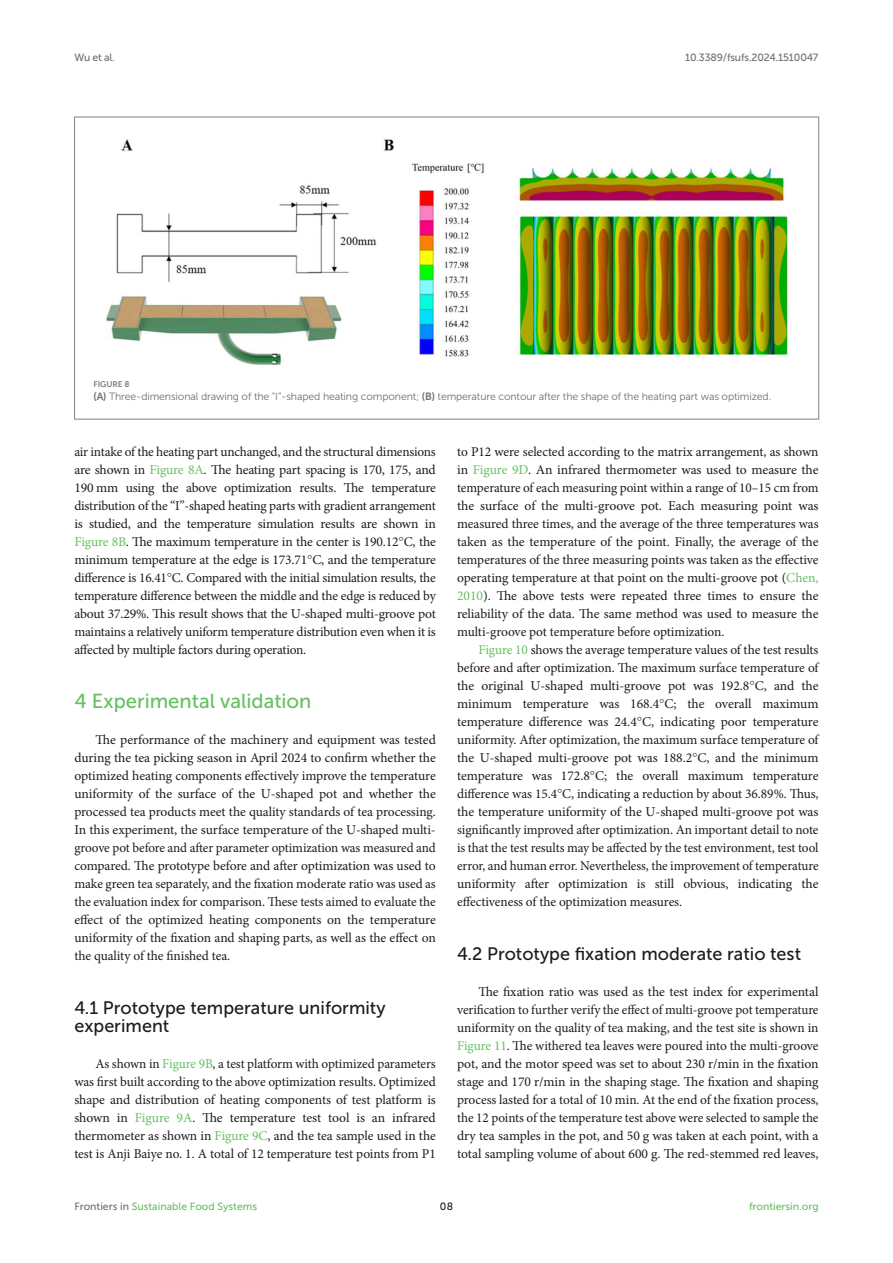
<style>
.page{position:relative;width:893px;height:1263px;background:#fff}
.page>*{position:absolute;margin:0;border:0;box-sizing:border-box;transform-origin:0 0}
.HEAD_1{font:20.25px "Museo Sans 500";color:#65c161}
.HEAD_2{font:18px/18px "Museo Sans 500";color:#1b1c1b}
.TEXT{font:13.5px/18px "Minion Pro";letter-spacing:-.01em;color:#1b1c1b;text-align:justify}
.FIG_LEG{font:10.5px "Museo Sans 300";letter-spacing:-.01em;color:#706f70}
.t1{font:10.5px "Museo Sans 500";color:#65c161}
.t2{font:10.5px "Museo Sans 500";letter-spacing:-.015em;color:#706f70}
.t3{font:10.5px "Museo Sans 500";color:#1b1c1b}
.FIG_HD{font:8.25px "Museo Sans 700";letter-spacing:-.01em;color:#7e7f7f}
.s1{font-family:"Museo Sans 700"}
.s2{color:#65c161}
.s3{font-family:"STIX"}
.s4{color:#706f70}
</style>
<div class="page">
<img style="left:106px;top:139px;width:682px;height:226px">
<p class="t2" style="left:74px;top:51px;width:42px">Wu et al.</p>
<p class="t2" style="left:685px;top:51px;width:135px">10.3389/fsufs.2024.1510047</p>
<p class="FIG_HD" style="left:94px;top:379px;width:37px">FIGURE 8</p>
<p class="FIG_LEG" style="left:94px;top:391px;width:679px"><span class="s1">(A)</span> Three-dimensional drawing of the “I”-shaped heating component; <span class="s1">(B)</span> temperature contour after the shape of the heating part was optimized.</p>
<p class="TEXT" style="left:74px;top:443px;width:363px">air intake of the heating part unchanged, and the structural dimensions are shown in <span class="s2">Figure 8A</span>. The heating part spacing is 170, 175, and 190 mm using the above optimization results. The temperature distribution of the “I”-shaped heating parts with gradient arrangement is studied, and the temperature simulation results are shown in <span class="s2">Figure 8B</span>. The maximum temperature in the center is 190.12<span class="s3">°</span>C, the minimum temperature at the edge is 173.71<span class="s3">°</span>C, and the temperature difference is 16.41<span class="s3">°</span>C. Compared with the initial simulation results, the temperature difference between the middle and the edge is reduced by about 37.29%. This result shows that the U-shaped multi-groove pot maintains a relatively uniform temperature distribution even when it is affected by multiple factors during operation.</p>
<p class="HEAD_1" style="left:74px;top:690px;width:239px">4 Experimental validation</p>
<p class="TEXT" style="left:74px;top:731px;width:363px;text-indent:21px">The performance of the machinery and equipment was tested during the tea picking season in April 2024 to confirm whether the optimized heating components effectively improve the temperature uniformity of the surface of the U-shaped pot and whether the processed tea products meet the quality standards of tea processing.<br>In this experiment, the surface temperature of the U-shaped multi&shy;groove pot before and after parameter optimization was measured and compared. The prototype before and after optimization was used to make green tea separately, and the fixation moderate ratio was used as the evaluation index for comparison. These tests aimed to evaluate the effect of the optimized heating components on the temperature uniformity of the fixation and shaping parts, as well as the effect on the quality of the finished tea.</p>
<p class="HEAD_2" style="left:74px;top:999px;width:313px">4.1 Prototype temperature uniformity experiment</p>
<p class="TEXT" style="left:74px;top:1055px;width:363px;text-indent:21px">As shown in <span class="s2">Figure 9B</span>, a test platform with optimized parameters was first built according to the above optimization results. Optimized shape and distribution of heating components of test platform is shown in <span class="s2">Figure 9A</span>. The temperature test tool is an infrared thermometer as shown in <span class="s2">Figure 9C</span>, and the tea sample used in the test is Anji Baiye no. 1. A total of 12 temperature test points from P1</p>
<p class="TEXT" style="left:457px;top:443px;width:363px">to P12 were selected according to the matrix arrangement, as shown in <span class="s2">Figure 9D</span>. An infrared thermometer was used to measure the temperature of each measuring point within a range of 10–15 cm from the surface of the multi-groove pot. Each measuring point was measured three times, and the average of the three temperatures was taken as the temperature of the point. Finally, the average of the temperatures of the three measuring points was taken as the effective operating temperature at that point on the multi-groove pot (<span class="s2">Chen, 2010</span>). The above tests were repeated three times to ensure the reliability of the data. The same method was used to measure the multi-groove pot temperature before optimization.</p>
<p class="TEXT" style="left:457px;top:641px;width:363px;text-indent:21px"><span class="s2">Figure 10</span> shows the average temperature values of the test results before and after optimization. The maximum surface temperature of the original U-shaped multi-groove pot was 192.8<span class="s3">°</span>C, and the minimum temperature was 168.4<span class="s3">°</span>C; the overall maximum temperature difference was 24.4<span class="s3">°</span>C, indicating poor temperature uniformity. After optimization, the maximum surface temperature of the U-shaped multi-groove pot was 188.2<span class="s3">°</span>C, and the minimum temperature was 172.8<span class="s3">°</span>C; the overall maximum temperature difference was 15.4<span class="s3">°</span>C, indicating a reduction by about 36.89%. Thus, the temperature uniformity of the U-shaped multi-groove pot was significantly improved after optimization. An important detail to note is that the test results may be affected by the test environment, test tool error, and human error. Nevertheless, the improvement of temperature uniformity after optimization is still obvious, indicating the effectiveness of the optimization measures.</p>
<p class="HEAD_2" style="left:457px;top:945px;width:346px">4.2 Prototype fixation moderate ratio test</p>
<p class="TEXT" style="left:457px;top:983px;width:363px;text-indent:21px">The fixation ratio was used as the test index for experimental verification to further verify the effect of multi-groove pot temperature uniformity on the quality of tea making, and the test site is shown in <span class="s2">Figure 11</span>. The withered tea leaves were poured into the multi-groove pot, and the motor speed was set to about 230 r/min in the fixation stage and 170 r/min in the shaping stage. The fixation and shaping process lasted for a total of 10 min. At the end of the fixation process, the 12 points of the temperature test above were selected to sample the dry tea samples in the pot, and 50 g was taken at each point, with a total sampling volume of about 600 g. The red-stemmed red leaves,</p>
<p class="t1" style="left:74px;top:1200px;width:184px"><span class="s4">Frontiers in</span> Sustainable Food Systems</p>
<p class="t3" style="left:440px;top:1200px;width:15px">08</p>
<p class="t1" style="left:749px;top:1200px;width:71px">frontiersin.org</p>
</div>
